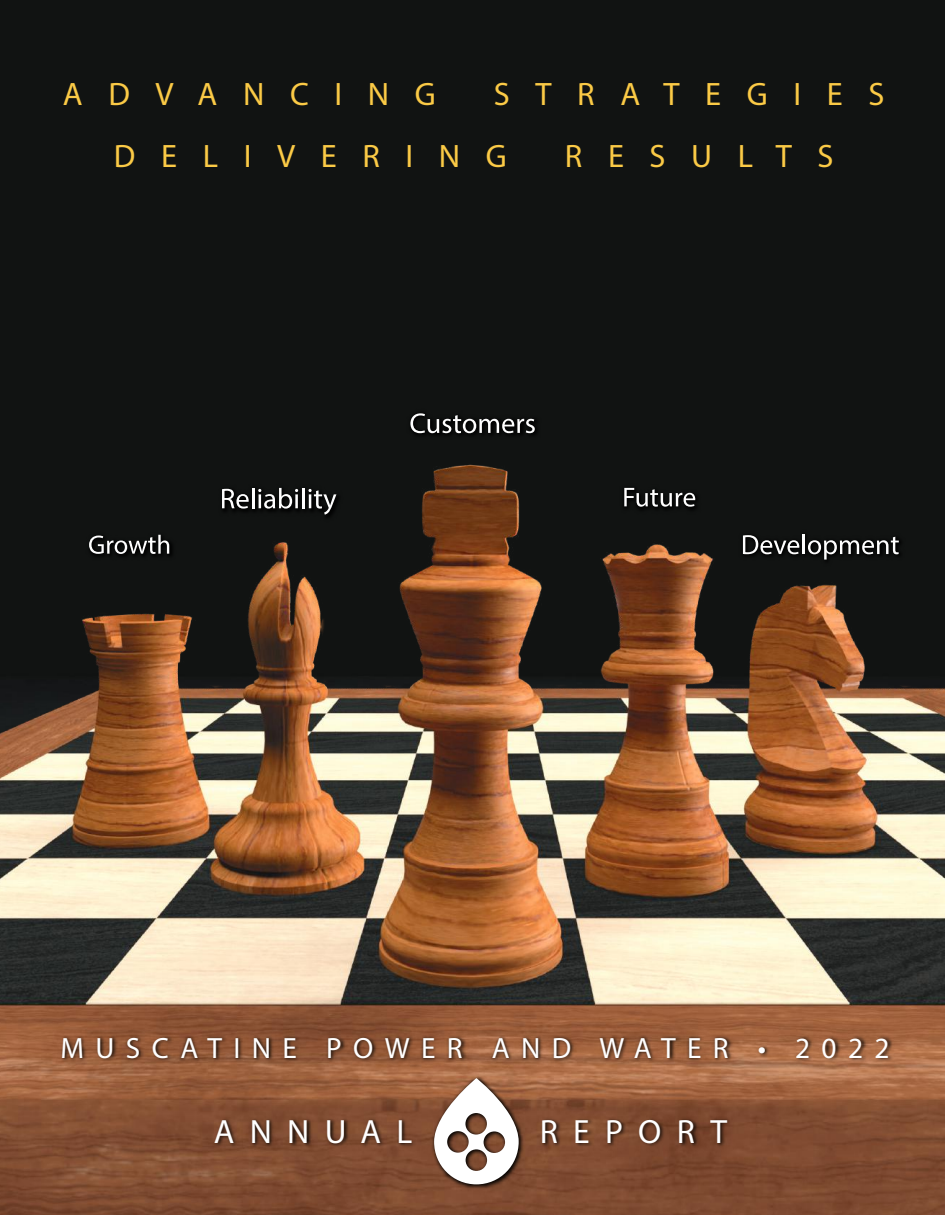
<style>
.page{position:relative;width:945px;height:1215px;background:#fff}
.page>*{position:absolute;margin:0;border:0;box-sizing:border-box;transform-origin:0 0}
.t1{font:33.75px "Myriad Pro";letter-spacing:.455em;color:#fff}
.t2{font:32.55px/61.8px "Myriad Pro";letter-spacing:.79em;color:#fbca46}
.t3{font:29.4px "Myriad Pro";letter-spacing:.39em;color:#fff}
</style>
<div class="page">
<img style="left:1px;top:0;width:944px;height:1215px">
<img style="left:17px;top:1030px;width:912px;height:161px">
<svg style="left:434px;top:1078px;width:85px;height:106px"></svg>
<img style="left:407px;top:409px;width:134px;height:31px">
<svg style="left:410px;top:413px;width:125px;height:20px"></svg>
<img style="left:620px;top:483px;width:82px;height:31px">
<svg style="left:624px;top:488px;width:71px;height:19px"></svg>
<div style="left:739px;top:530px;width:167px;height:37px;background:#111312"></div>
<svg style="left:743px;top:535px;width:56px;height:19px"></svg>
<hr style="left:802px;top:534px;width:3px;height:20px;background:#fff">
<svg style="left:808px;top:537px;width:91px;height:23px"></svg>
<img style="left:85px;top:531px;width:92px;height:30px">
<svg style="left:89px;top:535px;width:80px;height:19px"></svg>
<img style="left:218px;top:483px;width:125px;height:39px">
<svg style="left:222px;top:489px;width:27px;height:20px"></svg>
<hr style="left:252px;top:488px;width:2px;height:20px;background:#fff">
<svg style="left:258px;top:488px;width:40px;height:21px"></svg>
<hr style="left:302px;top:488px;width:3px;height:20px;background:#fff">
<svg style="left:308px;top:489px;width:28px;height:26px"></svg>
<p class="t2" style="left:63px;top:62px;width:374px">ADVANCING</p>
<p class="t2" style="left:114px;top:62px;width:772px;text-indent:380px">STRATEGIES<br>DELIVERING</p>
<p class="t2" style="left:565px;top:124px;width:270px">RESULTS</p>
<p class="t3" style="left:60px;top:1030px;width:831px">MUSCATINE POWER AND WATER • 2022</p>
<p class="t1" style="left:214px;top:1111px;width:200px">ANNUAL</p>
<p class="t1" style="left:540px;top:1111px;width:189px">REPORT</p>
</div>
